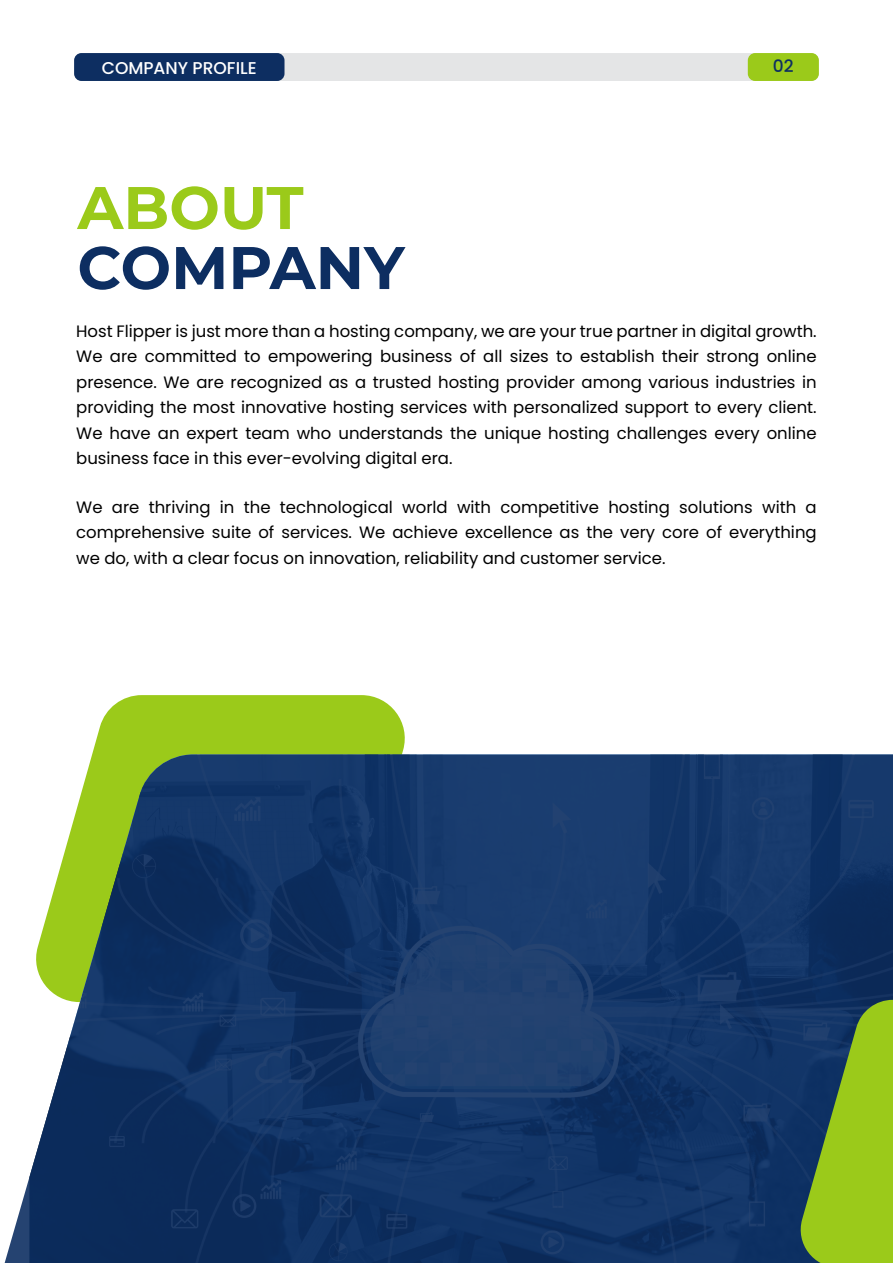
<style>
.page{position:relative;width:893px;height:1263px;background:#fff}
.page>*{position:absolute;margin:0;border:0;box-sizing:border-box;transform-origin:0 0}
.t1{font:700 60px "Montserrat";color:#0d2e61}
.t2{font:700 60px "Montserrat";color:#9bca1a}
.t3{font:500 17.1px "Poppins";color:#fff}
.t4{font:500 17.1px "Poppins";color:#0d2e61}
.t5{font:16.5px/25.5px "Poppins";color:#000;text-align:justify}
</style>
<div class="page">
<svg style="left:92px;top:695px;width:313px;height:59px;fill:#9bca1a"></svg>
<div style="left:74px;top:53px;width:745px;height:28px;background:#e4e5e6;border-radius:7px"></div>
<div style="left:74px;top:53px;width:210px;height:28px;background:#0d2e61;border-radius:7px"></div>
<div style="left:748px;top:53px;width:71px;height:28px;background:#9bca1a;border-radius:7px"></div>
<svg style="left:4px;top:754px;width:889px;height:509px;fill:#143768"></svg>
<svg style="left:795px;top:1000px;width:98px;height:263px"></svg>
<p class="t3" style="left:102px;top:58px;width:156px">COMPANY PROFILE</p>
<p class="t4" style="left:773px;top:56px;width:22px">02</p>
<h1 class="t2" style="left:77px;top:164px;width:228px">ABOUT</h1>
<h1 class="t1" style="left:77px;top:224px;width:329px">COMPANY</h1>
<p class="t5" style="left:76px;top:318px;width:742px">Host Flipper is just more than a hosting company, we are your true partner in digital growth.<br>We are committed to empowering business of all sizes to establish their strong online presence. We are recognized as a trusted hosting provider among various industries in providing the most innovative hosting services with personalized support to every client.<br>We have an expert team who understands the unique hosting challenges every online business face in this ever-evolving digital era.</p>
<p class="t5" style="left:76px;top:494px;width:742px">We are thriving in the technological world with competitive hosting solutions with a comprehensive suite of services. We achieve excellence as the very core of everything we do, with a clear focus on innovation, reliability and customer service.</p>
</div>
